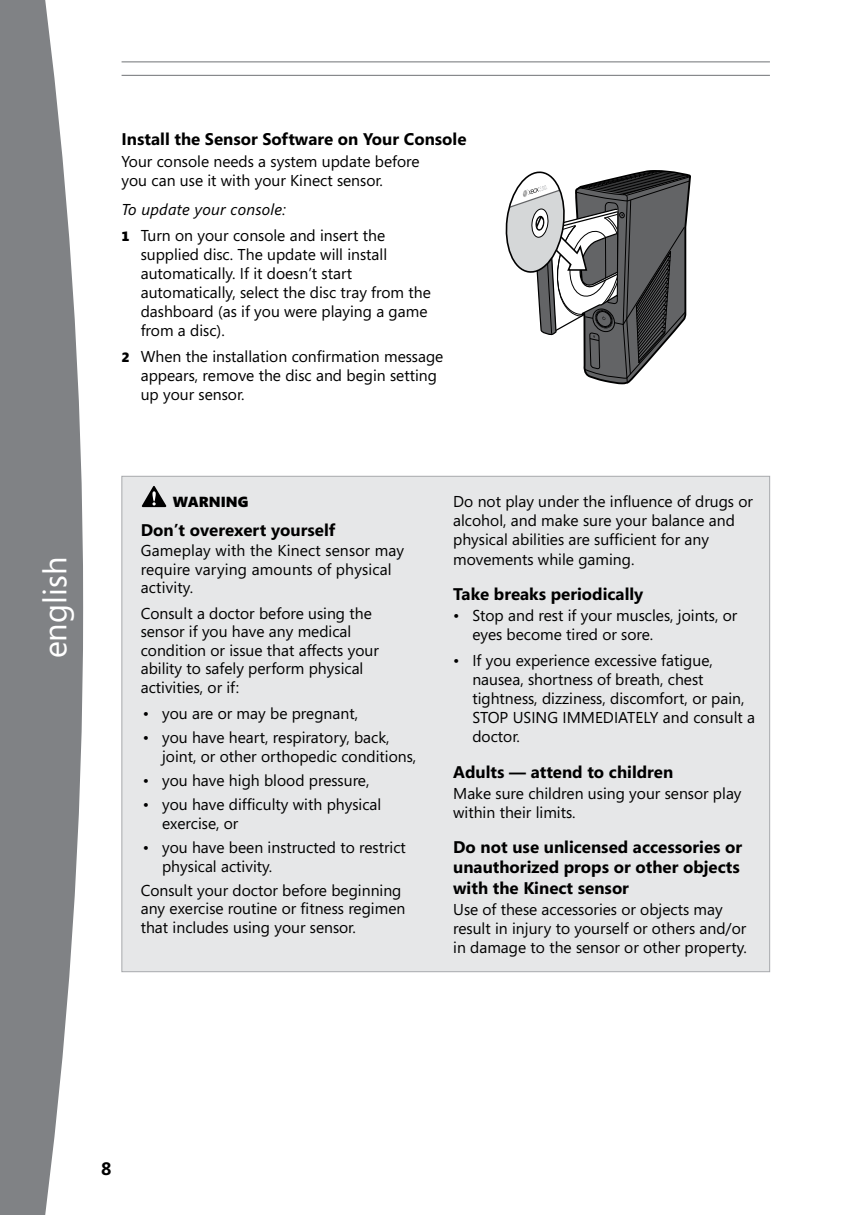
<style>
.page{position:relative;width:851px;height:1215px;background:#fff}
.page>*{position:absolute;margin:0;border:0;box-sizing:border-box;transform-origin:0 0}
.t1{font:32.62px "Segoe";letter-spacing:.005em;color:#fff}
.t2{font:700 18px "Segoe";color:#000}
.t3{font:700 16.88px/20.2px "Segoe";color:#000}
.t4{font:15.75px/19.1px "Segoe";color:#000}
.t5{font:900 14.62px "Segoe";color:#000}
.s1{font-style:italic}
.s2{font-weight:900;font-size:13.5px}
</style>
<div class="page">
<hr style="left:122px;top:61px;width:648px;height:1px;background:#808285">
<hr style="left:122px;top:75px;width:648px;height:1px;background:#808285">
<svg style="left:0;top:0;width:83px;height:1215px;background:#939497"></svg>
<svg style="left:505px;top:170px;width:186px;height:215px"></svg>
<div style="left:122px;top:476px;width:648px;height:496px;background:#e6e7e8;border:1px solid #a7a9ac"></div>
<svg style="left:142px;top:486px;width:24px;height:21px"></svg>
<h1 class="t1" style="left:33px;top:658px;width:103px;rotate:-90deg">english</h1>
<p class="t3" style="left:122px;top:128px;width:346px">I nstall the Sensor Software on Your Console</p>
<p class="t4" style="left:122px;top:151px;width:299px">Your console needs a system update before you can use it with your Kinect sensor.</p>
<p class="t4" style="left:122px;top:196px;width:265px;line-height:25.9px"><span class="s1">To update your console:<br></span><span class="s2">1</span> Turn on your console and insert the</p>
<p class="t4" style="left:141px;top:244px;width:292px">supplied disc. The update will install automatically. If it doesn’t start automatically, select the disc tray from the dashboard (as if you were playing a game from a disc).</p>
<p class="t4" style="left:141px;top:347px;width:304px;text-indent:-19px"><span class="s2">2</span> When the installation confirmation message appears, remove the disc and begin setting up your sensor.</p>
<p class="t5" style="left:173px;top:492px;width:26px">WARNING</p>
<p class="t3" style="left:141px;top:519px;width:196px">Don’t overexert yourself</p>
<p class="t4" style="left:141px;top:541px;width:265px">Gameplay with the Kinect sensor may require varying amounts of physical activity.</p>
<p class="t4" style="left:141px;top:603px;width:239px">Consult a doctor before using the sensor if you have any medical condition or issue that affects your ability to safely perform physical activities, or if:</p>
<p class="t4" style="left:143px;top:703px;width:217px">• you are or may be pregnant,</p>
<p class="t4" style="left:162px;top:727px;width:256px;text-indent:-19px">• you have heart, respiratory, back, joint, or other orthopedic conditions,</p>
<p class="t4" style="left:143px;top:770px;width:228px">• you have high blood pressure,</p>
<p class="t4" style="left:162px;top:794px;width:221px;text-indent:-19px">• you have difficulty with physical exercise, or</p>
<p class="t4" style="left:162px;top:838px;width:245px;text-indent:-19px">• you have been instructed to restrict physical activity.</p>
<p class="t4" style="left:141px;top:880px;width:266px">Consult your doctor before beginning any exercise routine or fitness regimen that includes using your sensor.</p>
<p class="t4" style="left:453px;top:492px;width:301px">Do not play under the influence of drugs or alcohol, and make sure your balance and physical abilities are sufficient for any movements while gaming.</p>
<p class="t3" style="left:453px;top:583px;width:192px">Take breaks periodically</p>
<p class="t4" style="left:472px;top:605px;width:266px;text-indent:-19px">• Stop and rest if your muscles, joints, or eyes become tired or sore.</p>
<p class="t4" style="left:472px;top:650px;width:284px;text-indent:-19px">• If you experience excessive fatigue, nausea, shortness of breath, chest tightness, dizziness, discomfort, or pain,<br>STOP USING IMMEDIATELY and consult a doctor.</p>
<p class="t3" style="left:453px;top:761px;width:221px">Adults — attend to children</p>
<p class="t4" style="left:453px;top:783px;width:290px">Make sure children using your sensor play within their limits.</p>
<p class="t3" style="left:453px;top:836px;width:290px">Do not use unlicensed accessories or unauthorized props or other objects with the Kinect sensor</p>
<p class="t4" style="left:453px;top:900px;width:295px">Use of these accessories or objects may result in injury to yourself or others and/or in damage to the sensor or other property.</p>
<p class="t2" style="left:101px;top:1155px;width:12px">8</p>
</div>
